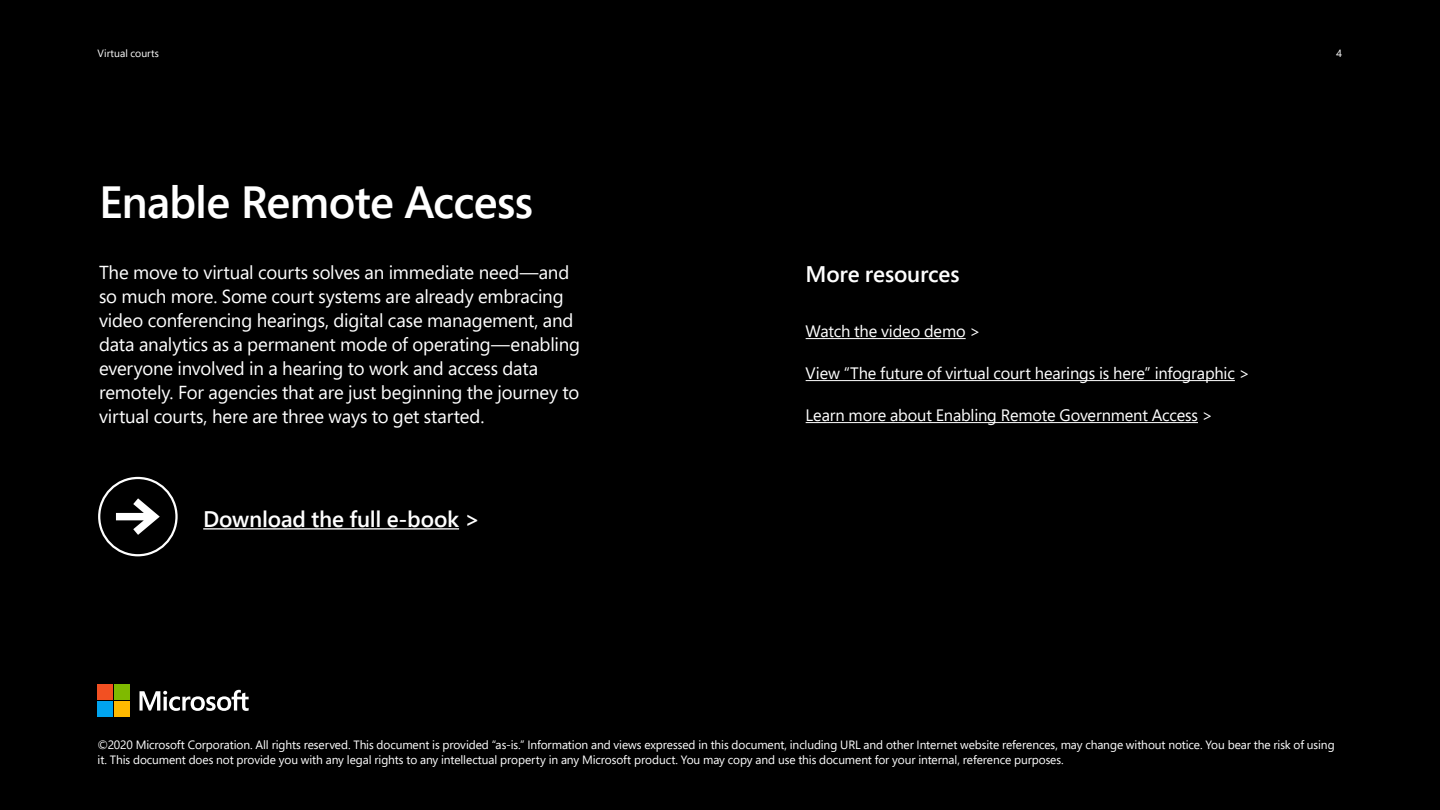
<style>
.page{position:relative;width:1440px;height:810px;background:#000}
.page>*{position:absolute;margin:0;border:0;box-sizing:border-box;transform-origin:0 0}
.Intro_title{font:600 45px "Segoe Pro";letter-spacing:-.02em;color:#fff}
.Main_CTA{font:600 22.5px "Segoe Pro";letter-spacing:-.01em;color:#fff}
.Closing_body_copy{font:18.75px/24px "Segoe Pro";letter-spacing:-.01em;color:#fff}
.Secondary_CTA{font:16.5px "Segoe Pro";letter-spacing:-.01em;color:#fff}
.Copyright_Text{font:12px/15px "Segoe Pro";letter-spacing:-.01em;color:#fff}
.t1{font:10.5px "Segoe Pro";color:#fff}
</style>
<div class="page">
<hr style="left:806px;top:338px;width:160px;height:1px;background:#fff">
<hr style="left:806px;top:380px;width:429px;height:1px;background:#fff">
<hr style="left:806px;top:422px;width:392px;height:1px;background:#fff">
<svg style="left:140px;top:690px;width:109px;height:21px"></svg>
<div style="left:98px;top:685px;width:15px;height:15px;background:#f25022"></div>
<div style="left:115px;top:685px;width:15px;height:15px;background:#7fba00"></div>
<div style="left:98px;top:702px;width:15px;height:15px;background:#00a4ef"></div>
<div style="left:115px;top:702px;width:15px;height:15px;background:#ffb900"></div>
<div style="left:98px;top:477px;width:80px;height:79px;border:2px solid #fff;border-radius:50%"></div>
<svg style="left:116px;top:498px;width:44px;height:37px"></svg>
<hr style="left:203px;top:528px;width:256px;height:2px;background:#fff">
<p class="t1" style="left:98px;top:46px;width:63px">Virtual courts</p>
<p class="t1" style="left:1336px;top:46px;width:7px">4</p>
<p class="Intro_title" style="left:99px;top:172px;width:436px">Enable Remote Access</p>
<p class="Closing_body_copy" style="left:99px;top:260px;width:483px">The move to virtual courts solves an immediate need—and so much more. Some court systems are already embracing video conferencing hearings, digital case management, and data analytics as a permanent mode of operating—enabling everyone involved in a hearing to work and access data remotely. For agencies that are just beginning the journey to virtual courts, here are three ways to get started.</p>
<p class="Main_CTA" style="left:203px;top:504px;width:278px">Download the full e-book &gt;</p>
<p class="Main_CTA" style="left:806px;top:259px;width:155px">More resources</p>
<p class="Secondary_CTA" style="left:806px;top:320px;width:177px">Watch the video demo &gt;</p>
<p class="Secondary_CTA" style="left:806px;top:362px;width:446px">View “The future of virtual court hearings is here” infographic &gt;</p>
<p class="Secondary_CTA" style="left:806px;top:404px;width:409px">Learn more about Enabling Remote Government Access &gt;</p>
<p class="Copyright_Text" style="left:98px;top:736px;width:1239px">©2020 Microsoft Corporation. All rights reserved. This document is provided “as-is.” Information and views expressed in this document, including URL and other Internet website references, may change without notice. You bear the risk of using it. This document does not provide you with any legal rights to any intellectual property in any Microsoft product. You may copy and use this document for your internal, reference purposes.</p>
</div>
